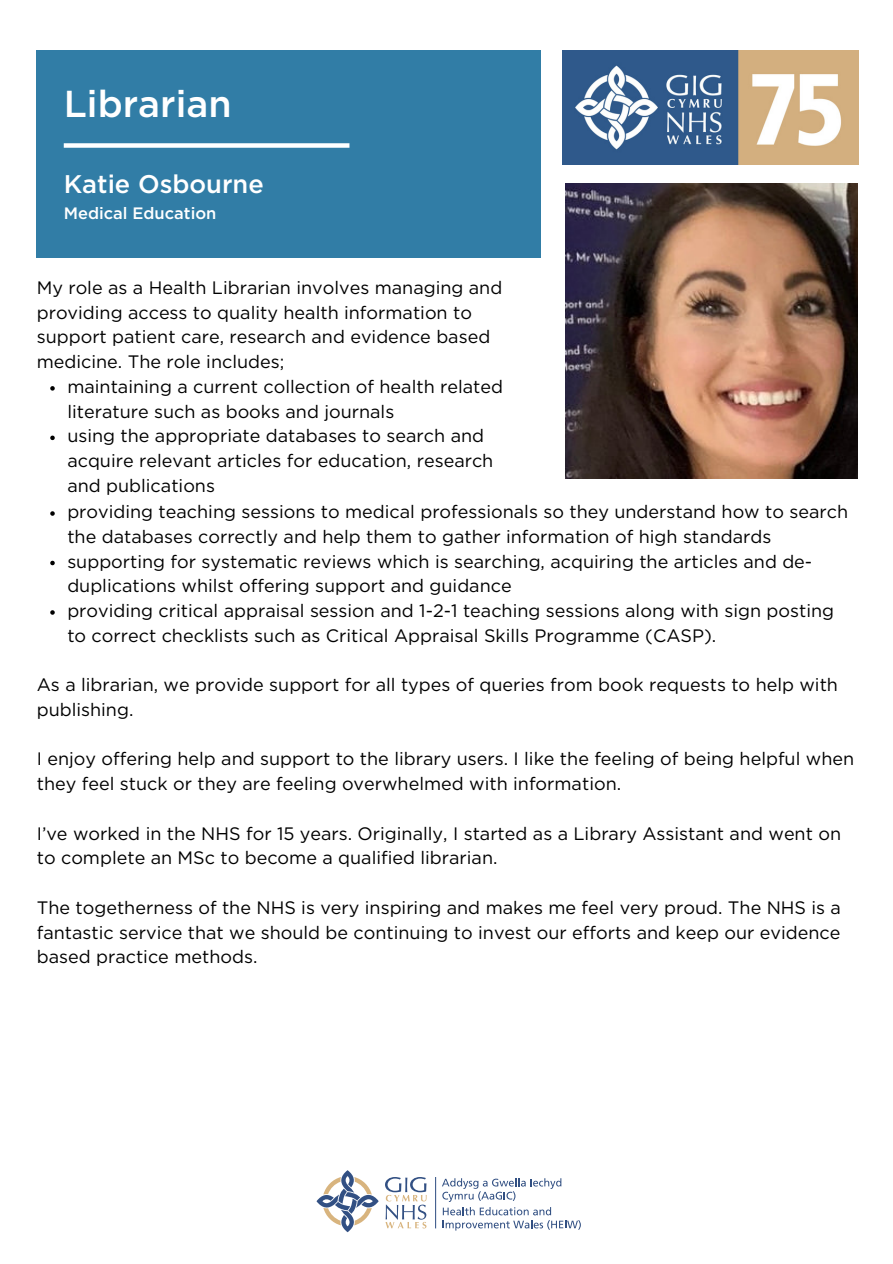
<style>
.page{position:relative;width:893px;height:1264px;background:#fff}
.page>*{position:absolute;margin:0;border:0;box-sizing:border-box;transform-origin:0 0}
.t1{font:500 37.5px "Gotham";color:#fff}
.t2{font:500 25.5px "Gotham";color:#fff}
.t3{font:18px/24.8px "Gotham";color:#000}
.t4{font:500 16.5px "Gotham";color:#fff}
</style>
<div class="page">
<img style="left:565px;top:183px;width:292px;height:295px">
<hr style="left:435px;top:1176px;width:1px;height:52px;background:#325083">
<svg style="left:316px;top:1170px;width:62px;height:62px"></svg>
<svg style="left:385px;top:1177px;width:41px;height:51px"></svg>
<svg style="left:442px;top:1178px;width:139px;height:52px"></svg>
<img style="left:563px;top:50px;width:295px;height:114px">
<div style="left:37px;top:50px;width:504px;height:207px;background:#317da6"></div>
<div style="left:64px;top:143px;width:285px;height:5px;background:#fff"></div>
<svg style="left:50px;top:511px;width:5px;height:5px"></svg>
<svg style="left:50px;top:560px;width:5px;height:5px"></svg>
<svg style="left:50px;top:610px;width:5px;height:4px"></svg>
<svg style="left:50px;top:386px;width:5px;height:4px"></svg>
<svg style="left:50px;top:435px;width:5px;height:5px"></svg>
<p class="t1" style="left:64px;top:87px;width:169px">Librarian</p>
<p class="t2" style="left:64px;top:172px;width:201px">Katie Osbourne</p>
<p class="t4" style="left:64px;top:205px;width:154px">Medical Education</p>
<p class="t3" style="left:37px;top:276px;width:467px">My role as a Health Librarian involves managing and providing access to quality health information to support patient care, research and evidence based medicine. The role includes;</p>
<p class="t3" style="left:67px;top:375px;width:437px">maintaining a current collection of health related literature such as books and journals</p>
<p class="t3" style="left:67px;top:424px;width:427px">using the appropriate databases to search and acquire relevant articles for education, research and publications</p>
<p class="t3" style="left:67px;top:500px;width:782px">providing teaching sessions to medical professionals so they understand how to search the databases correctly and help them to gather information of high standards</p>
<p class="t3" style="left:67px;top:549px;width:746px">supporting for systematic reviews which is searching, acquiring the articles and de&shy;duplications whilst offering support and guidance</p>
<p class="t3" style="left:67px;top:599px;width:768px">providing critical appraisal session and 1-2-1 teaching sessions along with sign posting to correct checklists such as Critical Appraisal Skills Programme (CASP).</p>
<p class="t3" style="left:37px;top:673px;width:802px">As a librarian, we provide support for all types of queries from book requests to help with publishing.</p>
<p class="t3" style="left:37px;top:747px;width:818px">I enjoy offering help and support to the library users. I like the feeling of being helpful when they feel stuck or they are feeling overwhelmed with information.</p>
<p class="t3" style="left:37px;top:821px;width:805px">I’ve worked in the NHS for 15 years. Originally, I started as a Library Assistant and went on to complete an MSc to become a qualified librarian.</p>
<p class="t3" style="left:37px;top:896px;width:805px;text-align:justify">The togetherness of the NHS is very inspiring and makes me feel very proud. The NHS is a fantastic service that we should be continuing to invest our efforts and keep our evidence based practice methods.</p>
</div>
